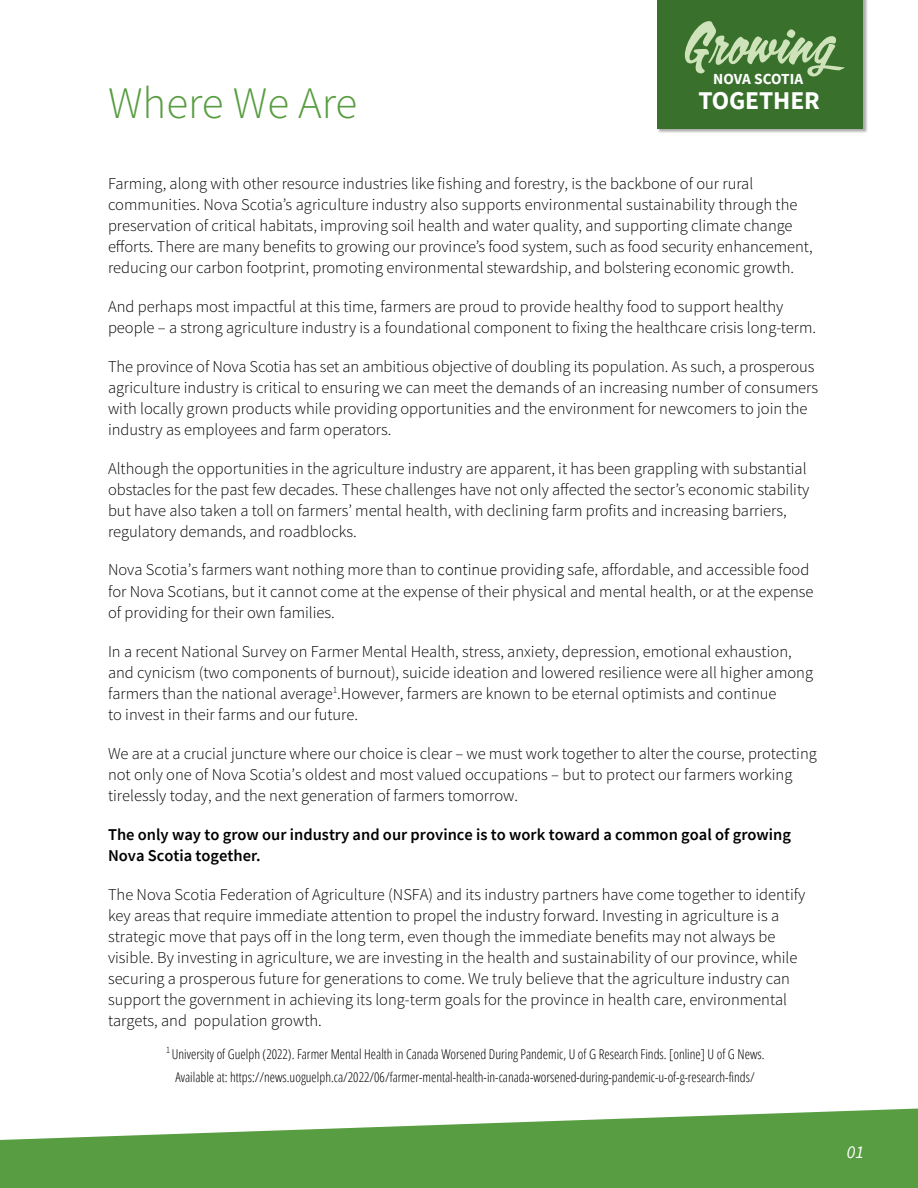
<style>
.page{position:relative;width:918px;height:1188px;background:#fff}
.page>*{position:absolute;margin:0;border:0;box-sizing:border-box;transform-origin:0 0}
.t1{font:54px "Calgary Script OT";letter-spacing:.02em;color:#cfe3ba}
.t2{font:300 45px "Source Sans Pro";color:#589d41}
.t3{font:700 25.5px "Source Sans Pro";letter-spacing:-.005em;color:#fff}
.t4{font:italic 18px "Source Sans Pro";color:#fff}
.t5{font:300 16.5px/21px "Source Sans Pro";color:#000}
.t6{font:600 16.5px/21px "Source Sans Pro";color:#000}
.t7{font:700 15.3px "Source Sans Pro";color:#fff}
.t8{font:300 condensed 13.5px/23.5px "Open Sans";color:#000;text-align:center}
</style>
<div class="page">
<svg style="left:0;top:1109px;width:918px;height:79px;fill:#589d41"></svg>
<div style="left:657px;top:0;width:211px;height:133px;background:#000;opacity:.33"></div>
<div style="left:657px;top:0;width:206px;height:129px;background:#39712c"></div>
<h1 class="t1" style="left:683px;top:9px;width:152px">Growing</h1>
<p class="t7" style="left:713px;top:68px;width:92px">NOVA SCOTIA</p>
<h2 class="t2" style="left:108px;top:76px;width:251px">Where We Are</h2>
<h3 class="t3" style="left:698px;top:84px;width:123px">TOGETHER</h3>
<p class="t5" style="left:108px;top:173px;width:706px">Farming, along with other resource industries like fishing and forestry, is the backbone of our rural communities. Nova Scotia’s agriculture industry also supports environmental sustainability through the preservation of critical habitats, improving soil health and water quality, and supporting climate change efforts. There are many benefits to growing our province’s food system, such as food security enhancement, reducing our carbon footprint, promoting environmental stewardship, and bolstering economic growth.</p>
<p class="t5" style="left:108px;top:296px;width:710px">And perhaps most impactful at this time, farmers are proud to provide healthy food to support healthy people – a strong agriculture industry is a foundational component to fixing the healthcare crisis long-term.</p>
<p class="t5" style="left:108px;top:356px;width:712px">The province of Nova Scotia has set an ambitious objective of doubling its population. As such, a prosperous agriculture industry is critical to ensuring we can meet the demands of an increasing number of consumers with locally grown products while providing opportunities and the environment for newcomers to join the industry as employees and farm operators.</p>
<p class="t5" style="left:108px;top:458px;width:703px">Although the opportunities in the agriculture industry are apparent, it has been grappling with substantial obstacles for the past few decades. These challenges have not only affected the sector’s economic stability but have also taken a toll on farmers’ mental health, with declining farm profits and increasing barriers, regulatory demands, and roadblocks.</p>
<p class="t5" style="left:108px;top:559px;width:707px">Nova Scotia’s farmers want nothing more than to continue providing safe, affordable, and accessible food for Nova Scotians, but it cannot come at the expense of their physical and mental health, or at the expense of providing for their own families.</p>
<p class="t5" style="left:108px;top:641px;width:707px">In a recent National Survey on Farmer Mental Health, stress, anxiety, depression, emotional exhaustion, and cynicism (two components of burnout), suicide ideation and lowered resilience were all higher among farmers than the national average<sup>1</sup>.However, farmers are known to be eternal optimists and continue<br>to invest in their farms and our future.</p>
<p class="t5" style="left:108px;top:743px;width:710px">We are at a crucial juncture where our choice is clear – we must work together to alter the course, protecting not only one of Nova Scotia’s oldest and most valued occupations – but to protect our farmers working tirelessly today, and the next generation of farmers tomorrow.</p>
<p class="t6" style="left:108px;top:823px;width:685px">The only way to grow our industry and our province is to work toward a common goal of growing<br>Nova Scotia together.</p>
<p class="t5" style="left:108px;top:884px;width:699px">The Nova Scotia Federation of Agriculture (NSFA) and its industry partners have come together to identify key areas that require immediate attention to propel the industry forward. Investing in agriculture is a strategic move that pays off in the long term, even though the immediate benefits may not always be visible. By investing in agriculture, we are investing in the health and sustainability of our province, while securing a prosperous future for generations to come. We truly believe that the agriculture industry can support the government in achieving its long-term goals for the province in health care, environmental targets, and population growth.</p>
<p class="t8" style="left:166px;top:1042px;width:600px"><sup>1</sup> University of Guelph (2022). Farmer Mental Health in Canada Worsened During Pandemic, U of G Research Finds. [online] U of G News.<br>Available at: https://news.uoguelph.ca/2022/06/farmer-mental-health-in-canada-worsened-during-pandemic-u-of-g-research-finds/</p>
<p class="t4" style="left:847px;top:1141px;width:19px">01</p>
</div>
